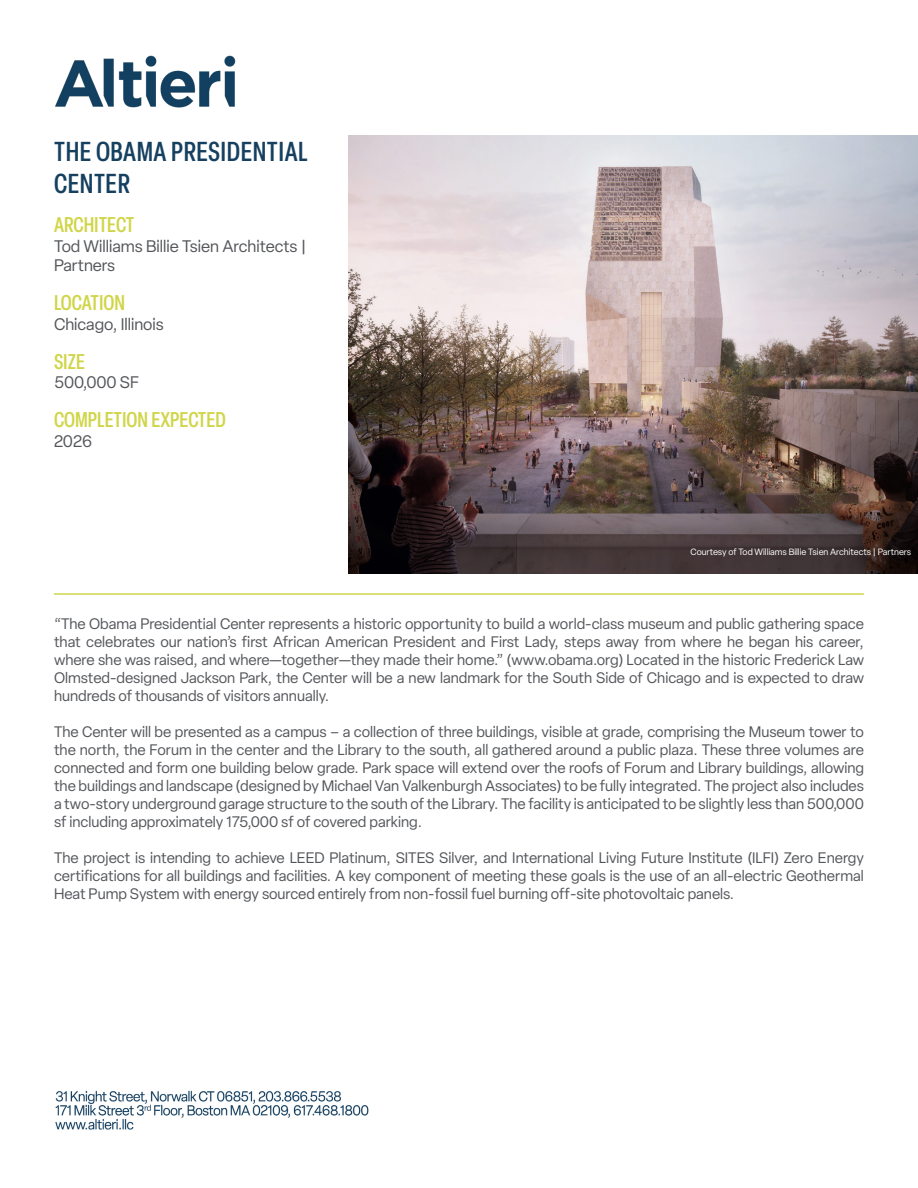
<style>
.page{position:relative;width:918px;height:1188px;background:#fff}
.page>*{position:absolute;margin:0;border:0;box-sizing:border-box;transform-origin:0 0}
.t1{font:500 condensed 27px/32.4px "Elza";letter-spacing:.02em;color:#164060}
.t2{font:500 condensed 21px "Elza";color:#d0d548}
.t3{font:16.5px/19.8px "Elza";color:#54565a}
.t4{font:15px/18px "Elza";color:#54565a;text-align:justify}
.t5{font:9px "Elza";color:#fff}
</style>
<div class="page">
<img style="left:55px;top:55px;width:180px;height:53px">
<img style="left:55px;top:1090px;width:314px;height:40px">
<img style="left:349px;top:135px;width:569px;height:438px">
<hr style="left:54px;top:593px;width:810px;height:2px;background:#d0d548">
<p class="t1" style="left:54px;top:134px;width:255px">THE OBAMA PRESIDENTIAL<br>CENTER</p>
<p class="t2" style="left:54px;top:210px;width:82px">ARCHITECT</p>
<p class="t3" style="left:54px;top:236px;width:254px">Tod Williams Billie Tsien Architects |<br>Partners</p>
<p class="t2" style="left:54px;top:289px;width:73px">LOCATION</p>
<p class="t3" style="left:54px;top:314px;width:111px">Chicago, Illinois</p>
<p class="t2" style="left:54px;top:347px;width:32px">SIZE</p>
<p class="t3" style="left:54px;top:373px;width:87px">500,000 SF</p>
<p class="t2" style="left:54px;top:406px;width:173px">COMPLETION EXPECTED</p>
<p class="t3" style="left:54px;top:431px;width:40px">2026</p>
<p class="t5" style="left:691px;top:546px;width:222px">Courtesy of Tod Williams Billie Tsien Architects | Partners</p>
<p class="t4" style="left:54px;top:614px;width:812px">“The Obama Presidential Center represents a historic opportunity to build a world-class museum and public gathering space that celebrates our nation’s first African American President and First Lady, steps away from where he began his career, where she was raised, and where—together—they made their home.” (www.obama.org) Located in the historic Frederick Law Olmsted-designed Jackson Park, the Center will be a new landmark for the South Side of Chicago and is expected to draw hundreds of thousands of visitors annually.</p>
<p class="t4" style="left:54px;top:722px;width:812px">The Center will be presented as a campus – a collection of three buildings, visible at grade, comprising the Museum tower to the north, the Forum in the center and the Library to the south, all gathered around a public plaza. These three volumes are connected and form one building below grade. Park space will extend over the roofs of Forum and Library buildings, allowing the buildings and landscape (designed by Michael Van Valkenburgh Associates) to be fully integrated. The project also includes a two-story underground garage structure to the south of the Library. The facility is anticipated to be slightly less than 500,000 sf including approximately 175,000 sf of covered parking.</p>
<p class="t4" style="left:54px;top:848px;width:812px">The project is intending to achieve LEED Platinum, SITES Silver, and International Living Future Institute (ILFI) Zero Energy certifications for all buildings and facilities. A key component of meeting these goals is the use of an all-electric Geothermal Heat Pump System with energy sourced entirely from non-fossil fuel burning off-site photovoltaic panels.</p>
</div>
